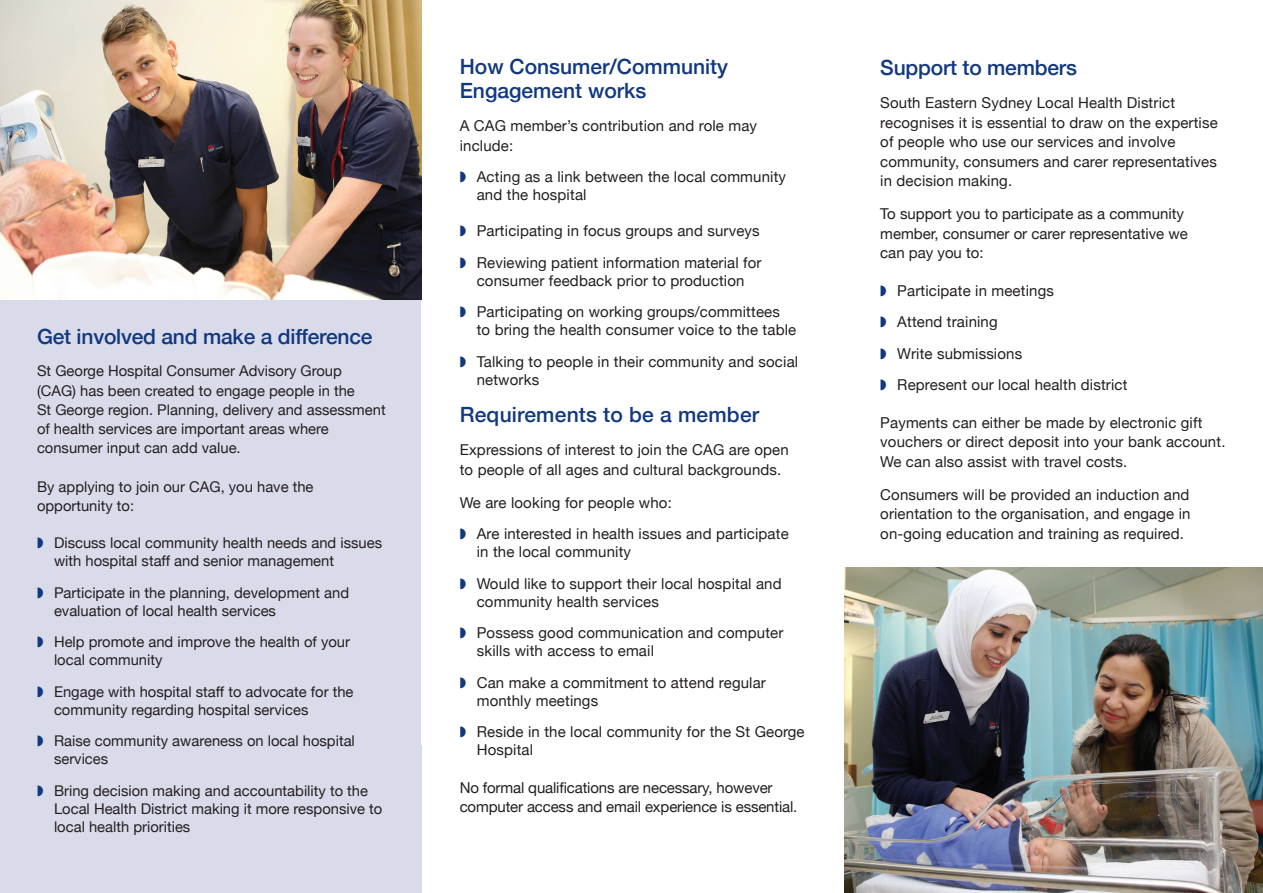
<style>
.page{position:relative;width:1263px;height:893px;background:#fff}
.page>*{position:absolute;margin:0;border:0;box-sizing:border-box;transform-origin:0 0}
.t1{font:500 21px/24px "Helvetica Neue";color:#113880}
.t2{font:15px/19.5px "Helvetica Neue";letter-spacing:.01em;color:#231f20}
.t3{font:15px/19.5px "Helvetica Neue";letter-spacing:-.01em;color:#231f20}
.t4{font:14.85px/18px "Helvetica Neue";color:#231f20}
</style>
<div class="page">
<div style="left:0;top:0;width:422px;height:893px;background:#dadbea"></div>
<img style="left:0;top:0;width:422px;height:299px">
<img style="left:844px;top:568px;width:419px;height:325px">
<h1 class="t1" style="left:37px;top:324px;width:337px">Get involved and make a difference</h1>
<p class="t4" style="left:37px;top:361px;width:350px;line-height:19.2px">St George Hospital Consumer Advisory Group<br>(CAG) has been created to engage people in the<br>St George region. Planning, delivery and assessment of health services are important areas where consumer input can add value.</p>
<p class="t4" style="left:37px;top:477px;width:278px;line-height:19.2px">By applying to join our CAG, you have the opportunity to:</p>
<p class="t4" style="left:54px;top:534px;width:329px">Discuss local community health needs and issues with hospital staff and senior management</p>
<p class="t4" style="left:54px;top:583px;width:297px">Participate in the planning, development and evaluation of local health services</p>
<p class="t4" style="left:54px;top:633px;width:297px">Help promote and improve the health of your local community</p>
<p class="t4" style="left:54px;top:682px;width:301px">Engage with hospital staff to advocate for the community regarding hospital services</p>
<p class="t4" style="left:54px;top:732px;width:302px">Raise community awareness on local hospital services</p>
<p class="t4" style="left:54px;top:781px;width:330px">Bring decision making and accountability to the<br>Local Health District making it more responsive to local health priorities</p>
<h1 class="t1" style="left:460px;top:54px;width:270px">How Consumer/Community<br>Engagement works</h1>
<p class="t2" style="left:460px;top:116px;width:299px">A CAG member’s contribution and role may include:</p>
<p class="t2" style="left:477px;top:168px;width:311px;line-height:18px">Acting as a link between the local community and the hospital</p>
<p class="t2" style="left:477px;top:215px;width:286px;line-height:31.5px">Participating in focus groups and surveys<br>Reviewing patient information material for</p>
<p class="t2" style="left:477px;top:264px;width:305px;line-height:31.5px">consumer feedback prior to production<br>Participating on working groups/committees</p>
<p class="t2" style="left:477px;top:314px;width:323px;line-height:31.5px">to bring the health consumer voice to the table<br>Talking to people in their community and social</p>
<p class="t2" style="left:477px;top:369px;width:64px">networks</p>
<h1 class="t1" style="left:460px;top:402px;width:301px">Requirements to be a member</h1>
<p class="t2" style="left:460px;top:440px;width:331px">Expressions of interest to join the CAG are open to people of all ages and cultural backgrounds.</p>
<p class="t2" style="left:477px;top:486px;width:313px;line-height:31.5px;text-indent:-17px">We are looking for people who:<br>Are interested in health issues and participate</p>
<p class="t2" style="left:477px;top:536px;width:306px;line-height:31.5px">in the local community<br>Would like to support their local hospital and</p>
<p class="t2" style="left:477px;top:585px;width:308px;line-height:31.5px">community health services<br>Possess good communication and computer</p>
<p class="t2" style="left:477px;top:635px;width:291px;line-height:31.5px">skills with access to email<br>Can make a commitment to attend regular</p>
<p class="t2" style="left:477px;top:684px;width:329px;line-height:31.5px">monthly meetings<br>Reside in the local community for the St George</p>
<p class="t2" style="left:477px;top:740px;width:58px">Hospital</p>
<p class="t3" style="left:460px;top:777px;width:339px">No formal qualifications are necessary, however computer access and email experience is essential.</p>
<h1 class="t1" style="left:880px;top:55px;width:198px">Support to members</h1>
<p class="t2" style="left:880px;top:93px;width:339px">South Eastern Sydney Local Health District recognises it is essential to draw on the expertise of people who use our services and involve community, consumers and carer representatives in decision making.</p>
<p class="t2" style="left:880px;top:204px;width:309px">To support you to participate as a community member, consumer or carer representative we can pay you to:</p>
<p class="t2" style="left:897px;top:274px;width:232px;line-height:31.5px">Participate in meetings<br>Attend training<br>Write submissions<br>Represent our local health district</p>
<p class="t2" style="left:880px;top:412px;width:347px">Payments can either be made by electronic gift vouchers or direct deposit into your bank account.<br>We can also assist with travel costs.</p>
<p class="t2" style="left:880px;top:484px;width:312px;text-align:justify">Consumers will be provided an induction and orientation to the organisation, and engage in on-going education and training as required.</p>
</div>
